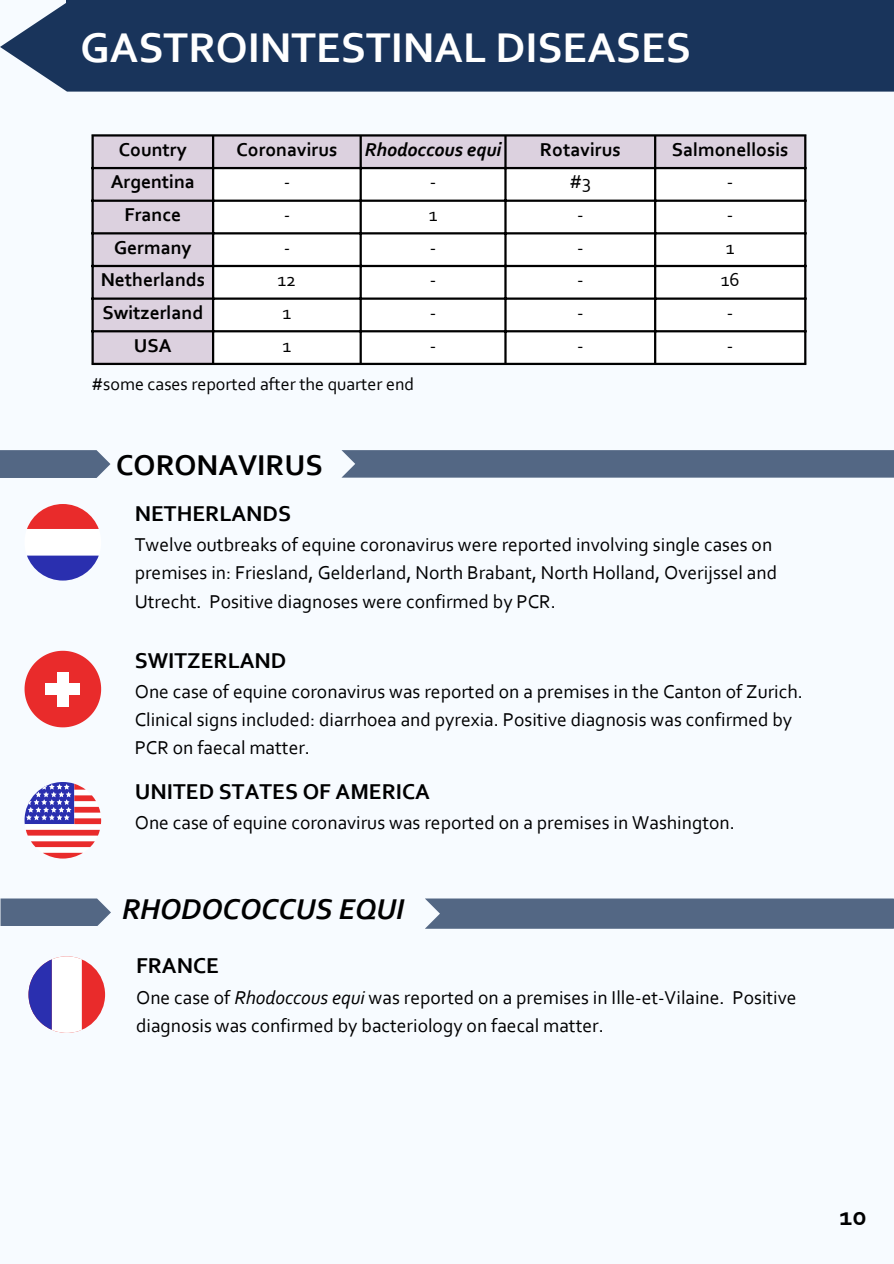
<style>
.page{position:relative;width:894px;height:1264px;background:#fff}
.page>*{position:absolute;margin:0;border:0;box-sizing:border-box;transform-origin:0 0}
.t1{font:700 43.5px "Corbel";color:#fff}
.t2{font:italic 700 30px "Corbel";color:#000}
.t3{font:700 30px "Corbel";color:#000}
.t4{font:700 27px "Corbel";color:#000}
.t5{font:700 22.5px "Corbel";color:#000}
.t6{font:19.5px/28.2px "Corbel";color:#000}
.t7{font:700 19.5px "Corbel";color:#000}
.t8{font:italic 700 19.5px "Corbel";color:#000}
.t9{font:italic 19.5px "Corbel";color:#000}
.t10{font:18px "Corbel";color:#000}
.s1{font-style:italic}
</style>
<div class="page">
<div style="left:0;top:0;width:893px;height:1263px;background:#f7fbff"></div>
<div style="left:0;top:2px;width:893px;height:90px;background:#19345b"></div>
<div style="left:94px;top:136px;width:710px;height:227px;background:#dcd1df"></div>
<svg style="left:214px;top:169px;width:590px;height:194px"></svg>
<hr style="left:91px;top:136px;width:3px;height:227px;background:#000">
<hr style="left:212px;top:136px;width:2px;height:227px;background:#000">
<hr style="left:359px;top:136px;width:3px;height:227px;background:#000">
<hr style="left:504px;top:136px;width:2px;height:227px;background:#000">
<hr style="left:654px;top:136px;width:2px;height:227px;background:#000">
<hr style="left:804px;top:136px;width:2px;height:227px;background:#000">
<hr style="left:91px;top:134px;width:715px;height:2px;background:#000">
<hr style="left:91px;top:167px;width:715px;height:2px;background:#000">
<hr style="left:91px;top:199px;width:715px;height:3px;background:#000">
<hr style="left:91px;top:232px;width:715px;height:2px;background:#000">
<hr style="left:91px;top:265px;width:715px;height:2px;background:#000">
<hr style="left:91px;top:297px;width:715px;height:3px;background:#000">
<hr style="left:91px;top:330px;width:715px;height:2px;background:#000">
<hr style="left:91px;top:363px;width:715px;height:2px;background:#000">
<svg style="left:0;top:450px;width:110px;height:28px;background:#5d708b"></svg>
<div style="left:341px;top:450px;width:552px;height:27px;background:#536784"></div>
<svg style="left:25px;top:650px;width:76px;height:77px"></svg>
<div style="left:57px;top:672px;width:12px;height:34px;background:#fff"></div>
<div style="left:46px;top:683px;width:34px;height:11px;background:#fff"></div>
<svg style="left:27px;top:504px;width:72px;height:76px"></svg>
<svg style="left:25px;top:782px;width:76px;height:76px"></svg>
<svg style="left:1px;top:898px;width:110px;height:28px;background:#60728d"></svg>
<div style="left:425px;top:898px;width:468px;height:30px;background:#536784"></div>
<div style="left:28px;top:956px;width:77px;height:76px;background:#e92b2b;border-radius:50%"></div>
<svg style="left:28px;top:956px;width:54px;height:76px"></svg>
<div style="left:67px;top:0;width:826px;height:18px;background:#19345b"></div>
<h1 class="t1" style="left:81px;top:30px;width:611px">GASTROINTESTINAL DISEASES</h1>
<p class="t7" style="left:119px;top:141px;width:69px">Country</p>
<p class="t7" style="left:236px;top:141px;width:102px">Coronavirus</p>
<p class="t8" style="left:364px;top:141px;width:138px">Rhodoccous equi</p>
<p class="t7" style="left:540px;top:141px;width:82px">Rotavirus</p>
<p class="t7" style="left:671px;top:141px;width:118px">Salmonellosis</p>
<p class="t7" style="left:111px;top:174px;width:86px">Argentina</p>
<p class="t9" style="left:284px;top:174px;width:8px">-</p>
<p class="t6" style="left:429px;top:169px;width:8px">-</p>
<p class="t6" style="left:569px;top:169px;width:23px">#3</p>
<p class="t6" style="left:726px;top:169px;width:8px">-</p>
<p class="t7" style="left:125px;top:206px;width:58px">France</p>
<p class="t9" style="left:284px;top:206px;width:8px">-</p>
<p class="t6" style="left:428px;top:202px;width:10px">1</p>
<p class="t6" style="left:577px;top:202px;width:8px">-</p>
<p class="t6" style="left:726px;top:202px;width:8px">-</p>
<p class="t7" style="left:114px;top:239px;width:79px">Germany</p>
<p class="t9" style="left:284px;top:239px;width:8px">-</p>
<p class="t6" style="left:429px;top:235px;width:8px">-</p>
<p class="t6" style="left:577px;top:235px;width:8px">-</p>
<p class="t6" style="left:725px;top:235px;width:10px">1</p>
<p class="t7" style="left:101px;top:272px;width:106px">Netherlands</p>
<p class="t6" style="left:277px;top:267px;width:20px">12</p>
<p class="t6" style="left:429px;top:267px;width:8px">-</p>
<p class="t6" style="left:577px;top:267px;width:8px">-</p>
<p class="t6" style="left:720px;top:267px;width:20px">16</p>
<p class="t7" style="left:102px;top:304px;width:102px">Switzerland</p>
<p class="t6" style="left:282px;top:300px;width:10px">1</p>
<p class="t6" style="left:429px;top:300px;width:8px">-</p>
<p class="t6" style="left:577px;top:300px;width:8px">-</p>
<p class="t6" style="left:726px;top:300px;width:8px">-</p>
<p class="t7" style="left:134px;top:337px;width:39px">USA</p>
<p class="t6" style="left:282px;top:333px;width:10px">1</p>
<p class="t6" style="left:429px;top:333px;width:8px">-</p>
<p class="t6" style="left:577px;top:333px;width:8px">-</p>
<p class="t6" style="left:726px;top:333px;width:8px">-</p>
<p class="t10" style="left:91px;top:376px;width:324px">#some cases reported after the quarter end</p>
<h2 class="t3" style="left:116px;top:452px;width:208px">CORONAVIRUS</h2>
<p class="t5" style="left:135px;top:504px;width:158px">NETHERLANDS</p>
<p class="t6" style="left:135px;top:532px;width:643px">Twelve outbreaks of equine coronavirus were reported involving single cases on premises in: Friesland, Gelderland, North Brabant, North Holland, Overijssel and<br>Utrecht. Positive diagnoses were confirmed by PCR.</p>
<p class="t5" style="left:135px;top:651px;width:153px">SWITZERLAND</p>
<p class="t6" style="left:135px;top:679px;width:669px">One case of equine coronavirus was reported on a premises in the Canton of Zurich.<br>Clinical signs included: diarrhoea and pyrexia. Positive diagnosis was confirmed by<br>PCR on faecal matter.</p>
<p class="t5" style="left:135px;top:782px;width:296px">UNITED STATES OF AMERICA</p>
<p class="t6" style="left:135px;top:810px;width:601px">One case of equine coronavirus was reported on a premises in Washington.</p>
<h2 class="t2" style="left:122px;top:897px;width:283px">RHODOCOCCUS EQUI</h2>
<p class="t5" style="left:136px;top:956px;width:84px">FRANCE</p>
<p class="t6" style="left:136px;top:984px;width:661px">One case of <span class="s1">Rhodoccous equi</span> was reported on a premises in Ille-et-Vilaine. Positive diagnosis was confirmed by bacteriology on faecal matter.</p>
<h3 class="t4" style="left:839px;top:1205px;width:29px">10</h3>
</div>
